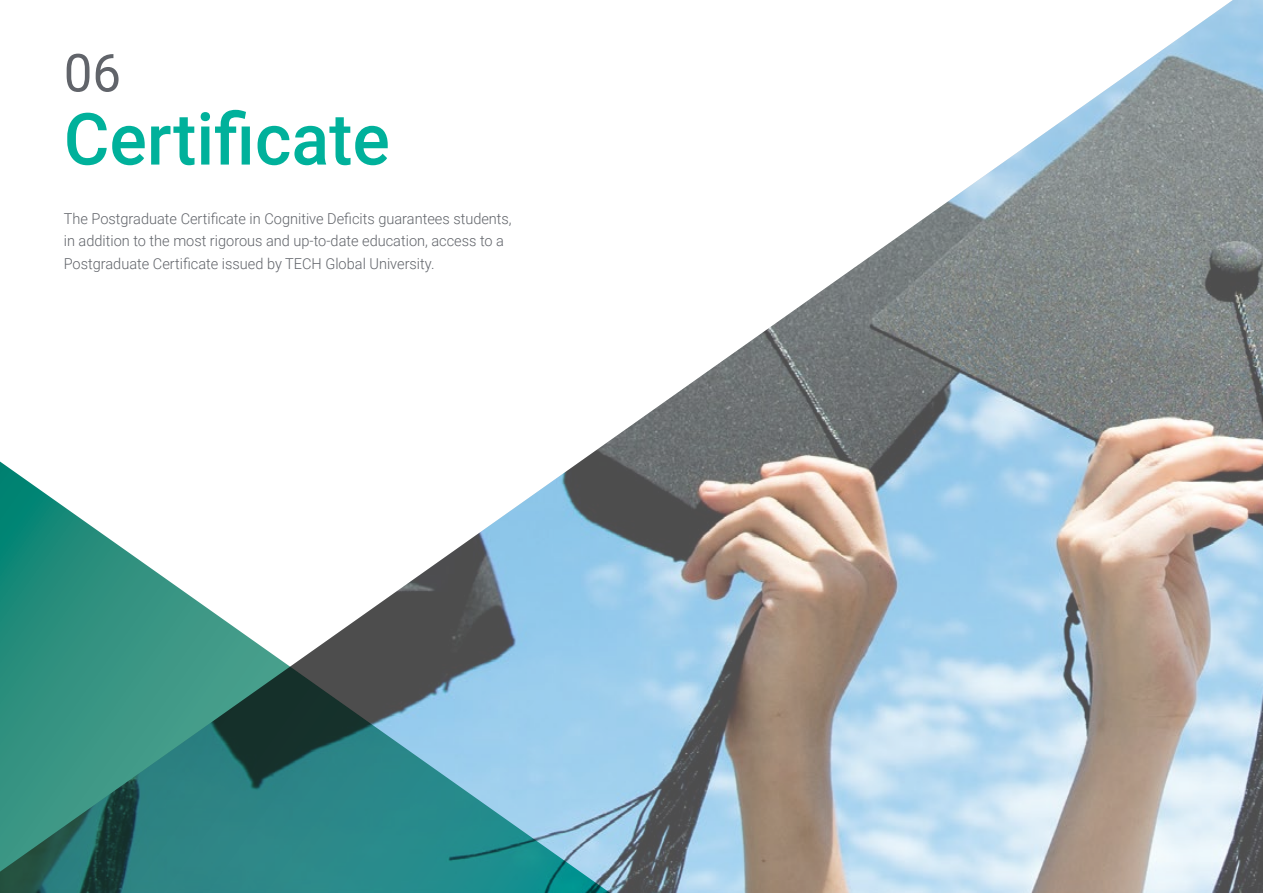
<style>
.page{position:relative;width:1263px;height:893px;background:#fff}
.page>*{position:absolute;margin:0;border:0;box-sizing:border-box;transform-origin:0 0}
.t1{font:500 72px "Roboto";color:#00b19b}
.t2{font:52.5px "Roboto";color:#61646a}
.t3{font:300 15px/22.5px "Roboto";color:#61646a}
</style>
<div class="page">
<img style="left:602px;top:0;width:661px;height:893px">
<svg style="left:0;top:446px;width:640px;height:447px"></svg>
<h2 class="t2" style="left:64px;top:36px;width:59px">06</h2>
<h1 class="t1" style="left:64px;top:89px;width:328px">Certificate</h1>
<p class="t3" style="left:64px;top:207px;width:449px">The Postgraduate Certificate in Cognitive Deficits guarantees students, in addition to the most rigorous and up-to-date education, access to a<br>Postgraduate Certificate issued by TECH Global University.</p>
</div>
